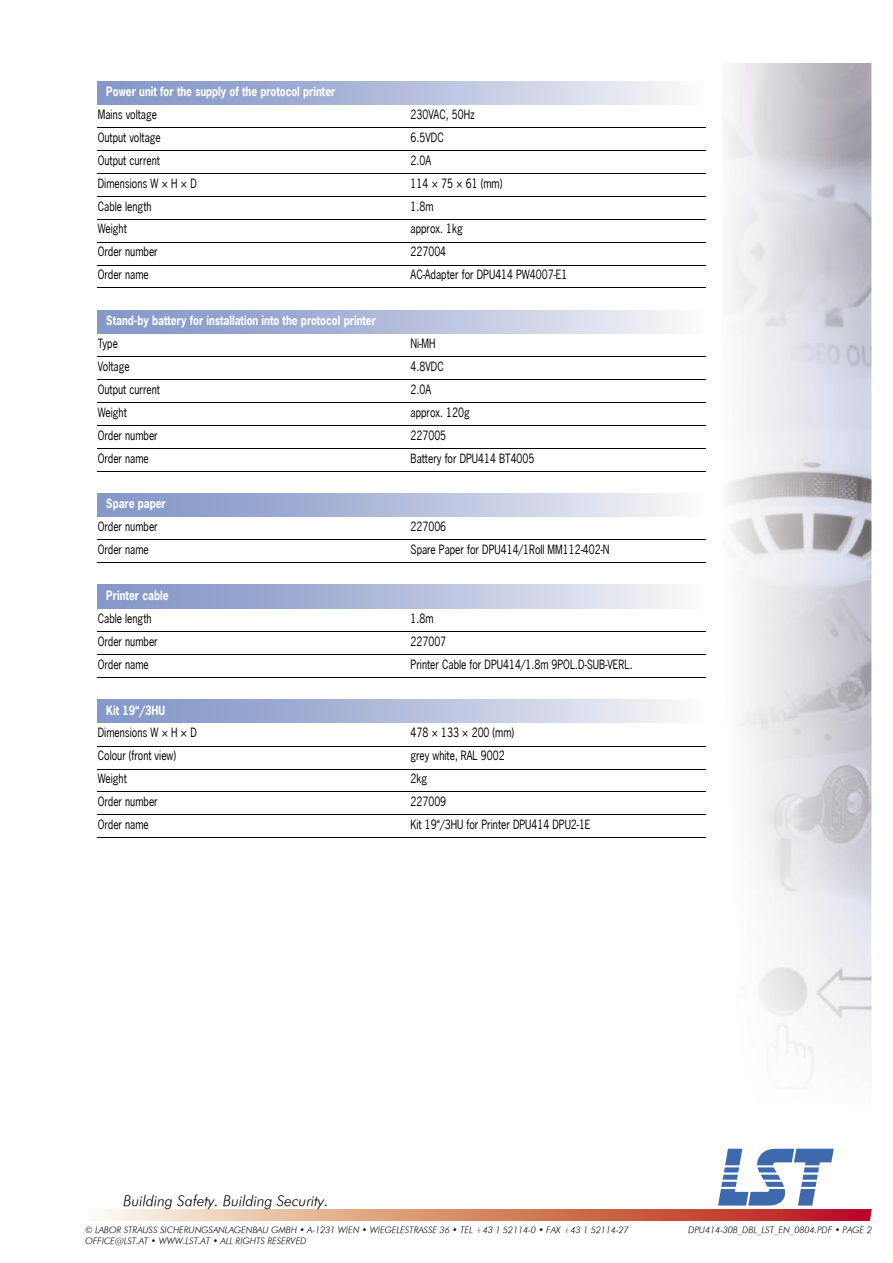
<style>
.page{position:relative;width:893px;height:1263px;background:#fff}
.page>*{position:absolute;margin:0;border:0;box-sizing:border-box;transform-origin:0 0}
.t1{font:84px "Logos";color:#3e69ac}
.t2{font:15px "Futura Light LST";color:#000}
.t3{font:12px "News Gothic";color:#000;scale:.86 1}
.t4{font:700 12px "News Gothic";color:#fff;scale:.86 1}
.t5{font:9px/10.8px "Futura Light LST";color:#000}
</style>
<div class="page">
<img style="left:723px;top:64px;width:149px;height:1015px">
<svg style="left:103px;top:1210px;width:763px;height:10px;background:#d6856f"></svg>
<svg style="left:866px;top:1209px;width:6px;height:12px"></svg>
<svg style="left:98px;top:81px;width:575px;height:13px;background:#b4bedb"></svg>
<svg style="left:98px;top:94px;width:575px;height:10px;background:#b4bedb"></svg>
<hr style="left:98px;top:127px;width:608px;height:1px;background:#000">
<hr style="left:98px;top:150px;width:608px;height:1px;background:#000">
<hr style="left:98px;top:173px;width:608px;height:1px;background:#000">
<hr style="left:98px;top:196px;width:608px;height:1px;background:#000">
<hr style="left:98px;top:219px;width:608px;height:1px;background:#000">
<hr style="left:98px;top:242px;width:608px;height:1px;background:#000">
<hr style="left:98px;top:265px;width:608px;height:1px;background:#000">
<hr style="left:98px;top:288px;width:608px;height:1px;background:#000">
<svg style="left:98px;top:310px;width:575px;height:13px;background:#b4bedb"></svg>
<svg style="left:98px;top:323px;width:575px;height:10px;background:#b4bedb"></svg>
<hr style="left:98px;top:356px;width:608px;height:1px;background:#000">
<hr style="left:98px;top:379px;width:608px;height:1px;background:#000">
<hr style="left:98px;top:402px;width:608px;height:1px;background:#000">
<hr style="left:98px;top:425px;width:608px;height:1px;background:#000">
<hr style="left:98px;top:448px;width:608px;height:1px;background:#000">
<hr style="left:98px;top:471px;width:608px;height:1px;background:#000">
<svg style="left:98px;top:493px;width:575px;height:13px;background:#b4bedb"></svg>
<svg style="left:98px;top:506px;width:575px;height:11px;background:#b4bedb"></svg>
<hr style="left:98px;top:540px;width:608px;height:1px;background:#000">
<hr style="left:98px;top:563px;width:608px;height:1px;background:#000">
<svg style="left:98px;top:585px;width:575px;height:13px;background:#b4bedb"></svg>
<svg style="left:98px;top:598px;width:575px;height:10px;background:#b4bedb"></svg>
<hr style="left:98px;top:631px;width:608px;height:1px;background:#000">
<hr style="left:98px;top:654px;width:608px;height:1px;background:#000">
<hr style="left:98px;top:677px;width:608px;height:1px;background:#000">
<svg style="left:98px;top:699px;width:575px;height:13px;background:#b4bedb"></svg>
<svg style="left:98px;top:712px;width:575px;height:11px;background:#b4bedb"></svg>
<hr style="left:98px;top:746px;width:608px;height:1px;background:#000">
<hr style="left:98px;top:769px;width:608px;height:1px;background:#000">
<hr style="left:98px;top:792px;width:608px;height:1px;background:#000">
<hr style="left:98px;top:815px;width:608px;height:1px;background:#000">
<hr style="left:98px;top:837px;width:608px;height:1px;background:#000">
<p class="t4" style="left:106px;top:84px;width:268px">Power unit for the supply of the protocol printer</p>
<p class="t3" style="left:98px;top:107px;width:71px">Mains voltage</p>
<p class="t3" style="left:411px;top:107px;width:76px">230VAC, 50Hz</p>
<p class="t3" style="left:98px;top:130px;width:75px">Output voltage</p>
<p class="t3" style="left:411px;top:130px;width:40px">6.5VDC</p>
<p class="t3" style="left:98px;top:152px;width:74px">Output current</p>
<p class="t3" style="left:411px;top:152px;width:25px">2.0A</p>
<p class="t3" style="left:98px;top:175px;width:117px">Dimensions W × H × D</p>
<p class="t3" style="left:411px;top:175px;width:108px">114 × 75 × 61 (mm)</p>
<p class="t3" style="left:98px;top:198px;width:64px">Cable length</p>
<p class="t3" style="left:411px;top:198px;width:28px">1.8m</p>
<p class="t3" style="left:98px;top:221px;width:35px">Weight</p>
<p class="t3" style="left:411px;top:221px;width:62px">approx. 1kg</p>
<p class="t3" style="left:98px;top:244px;width:71px">Order number</p>
<p class="t3" style="left:411px;top:244px;width:43px">227004</p>
<p class="t3" style="left:98px;top:267px;width:61px">Order name</p>
<p class="t3" style="left:411px;top:267px;width:184px">AC-Adapter for DPU414 PW4007-E1</p>
<p class="t4" style="left:106px;top:313px;width:315px">Stand-by battery for installation into the protocol printer</p>
<p class="t3" style="left:98px;top:336px;width:25px">Type</p>
<p class="t3" style="left:411px;top:336px;width:30px">Ni-MH</p>
<p class="t3" style="left:98px;top:359px;width:39px">Voltage</p>
<p class="t3" style="left:411px;top:359px;width:40px">4.8VDC</p>
<p class="t3" style="left:98px;top:382px;width:74px">Output current</p>
<p class="t3" style="left:411px;top:382px;width:25px">2.0A</p>
<p class="t3" style="left:98px;top:404px;width:35px">Weight</p>
<p class="t3" style="left:411px;top:404px;width:70px">approx. 120g</p>
<p class="t3" style="left:98px;top:427px;width:71px">Order number</p>
<p class="t3" style="left:411px;top:427px;width:43px">227005</p>
<p class="t3" style="left:98px;top:450px;width:61px">Order name</p>
<p class="t3" style="left:411px;top:450px;width:146px">Battery for DPU414 BT4005</p>
<p class="t4" style="left:106px;top:496px;width:71px">Spare paper</p>
<p class="t3" style="left:98px;top:519px;width:71px">Order number</p>
<p class="t3" style="left:411px;top:519px;width:43px">227006</p>
<p class="t3" style="left:98px;top:542px;width:61px">Order name</p>
<p class="t3" style="left:411px;top:542px;width:233px">Spare Paper for DPU414/1Roll MM112-402-N</p>
<p class="t4" style="left:106px;top:587px;width:74px">Printer cable</p>
<p class="t3" style="left:98px;top:611px;width:64px">Cable length</p>
<p class="t3" style="left:411px;top:611px;width:28px">1.8m</p>
<p class="t3" style="left:98px;top:633px;width:71px">Order number</p>
<p class="t3" style="left:411px;top:633px;width:43px">227007</p>
<p class="t3" style="left:98px;top:656px;width:61px">Order name</p>
<p class="t3" style="left:411px;top:656px;width:260px">Printer Cable for DPU414/1.8m 9POL.D-SUB-VERL.</p>
<p class="t4" style="left:106px;top:702px;width:70px">Kit 19“/3HU</p>
<p class="t3" style="left:98px;top:725px;width:117px">Dimensions W × H × D</p>
<p class="t3" style="left:411px;top:725px;width:122px">478 × 133 × 200 (mm)</p>
<p class="t3" style="left:98px;top:748px;width:93px">Colour (front view)</p>
<p class="t3" style="left:411px;top:748px;width:111px">grey white, RAL 9002</p>
<p class="t3" style="left:98px;top:771px;width:35px">Weight</p>
<p class="t3" style="left:411px;top:771px;width:21px">2kg</p>
<p class="t3" style="left:98px;top:794px;width:71px">Order number</p>
<p class="t3" style="left:411px;top:794px;width:43px">227009</p>
<p class="t3" style="left:98px;top:817px;width:61px">Order name</p>
<p class="t3" style="left:411px;top:817px;width:211px">Kit 19“/3HU for Printer DPU414 DPU2-1E</p>
<p class="t2" style="left:123px;top:1191px;width:207px">Building Safety. Building Security.</p>
<p class="t5" style="left:85px;top:1225px;width:545px">© LABOR STRAUSS SICHERUNGSANLAGENBAU GMBH • A-1231 WIEN • WIEGELESTRASSE 36 • TEL +43 1 52114-0 • FAX +43 1 52114-27<br>OFFICE@LST.AT • WWW.LST.AT • ALL RIGHTS RESERVED</p>
<h1 class="t1" style="left:719px;top:1138px;width:118px">A</h1>
<p class="t5" style="left:688px;top:1225px;width:185px">DPU414-30B_DBL_LST_EN_0804.PDF • PAGE 2</p>
</div>
